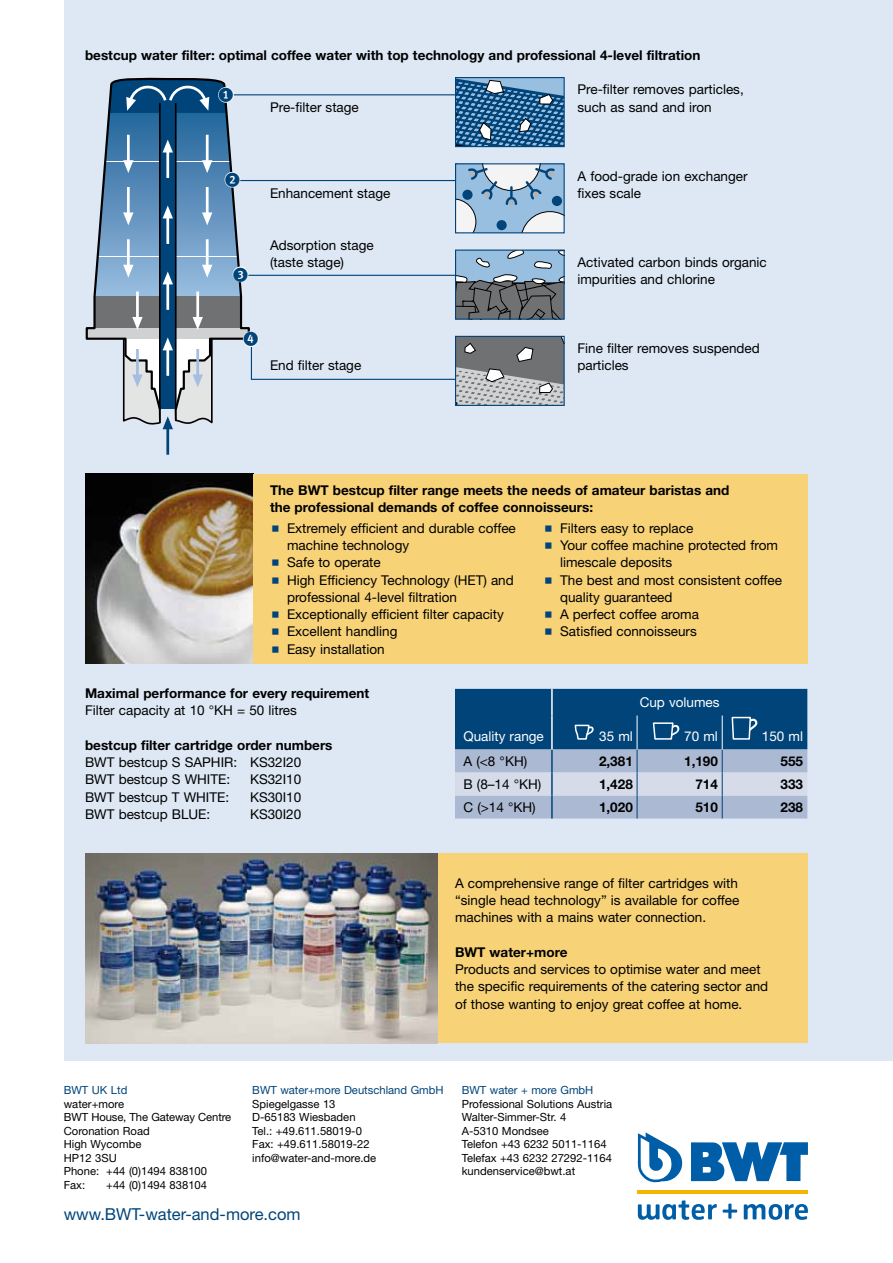
<style>
.page{position:relative;width:893px;height:1263px;background:#fff}
.page>*{position:absolute;margin:0;border:0;box-sizing:border-box;transform-origin:0 0}
.t1{font:21px "FF Dingbests";color:#00447a}
.t2{font:16.5px "Helvetica Neue LT Pro";color:#00447a}
.t3{font:13.5px/17.2px "Helvetica Neue LT Pro";color:#000}
.t4{font:700 13.5px/17.2px "Helvetica Neue LT Pro";color:#000}
.t5{font:13.5px "Helvetica Neue LT Pro";color:#fff}
.t6{font:11.25px/13.5px "Helvetica Neue LT Pro";color:#000}
.t7{font:11.25px "Helvetica Neue LT Pro";color:#00447a}
</style>
<div class="page">
<div style="left:64px;top:0;width:829px;height:1060px;background:#dde8f4"></div>
<div style="left:85px;top:853px;width:723px;height:190px;background:#f7d277"></div>
<img style="left:85px;top:853px;width:353px;height:190px">
<svg style="left:455px;top:689px;width:352px;height:129px"></svg>
<hr style="left:166px;top:428px;width:3px;height:27px;background:#00447a">
<svg style="left:85px;top:95px;width:166px;height:245px"></svg>
<svg style="left:122px;top:317px;width:91px;height:112px"></svg>
<hr style="left:206px;top:187px;width:3px;height:26px;background:#fff">
<svg style="left:202px;top:212px;width:10px;height:13px"></svg>
<hr style="left:127px;top:187px;width:3px;height:26px;background:#fff">
<svg style="left:123px;top:212px;width:10px;height:13px"></svg>
<hr style="left:166px;top:218px;width:3px;height:26px;background:#fff">
<svg style="left:163px;top:206px;width:10px;height:12px"></svg>
<hr style="left:236px;top:180px;width:224px;height:1px;background:#00447a">
<hr style="left:225px;top:94px;width:237px;height:1px;background:#00447a">
<hr style="left:242px;top:275px;width:221px;height:1px;background:#00447a">
<svg style="left:457px;top:79px;width:106px;height:66px;background:#4478a2"></svg>
<div style="left:455px;top:77px;width:110px;height:70px;border:1px solid #00447a"></div>
<svg style="left:457px;top:165px;width:106px;height:66px;background:#a3bfd7"></svg>
<div style="left:455px;top:163px;width:110px;height:70px;border:1px solid #00447a"></div>
<svg style="left:457px;top:252px;width:106px;height:66px;background:#798895"></svg>
<div style="left:455px;top:250px;width:110px;height:70px;border:1px solid #00447a"></div>
<div style="left:455px;top:336px;width:110px;height:70px;border:1px solid #00447a"></div>
<svg style="left:109px;top:77px;width:126px;height:36px;background:#31638a"></svg>
<svg style="left:224px;top:171px;width:17px;height:17px"></svg>
<svg style="left:232px;top:266px;width:17px;height:17px"></svg>
<svg style="left:242px;top:330px;width:322px;height:75px"></svg>
<img style="left:85px;top:474px;width:168px;height:190px">
<div style="left:253px;top:474px;width:555px;height:190px;background:#f7d277"></div>
<svg style="left:691px;top:1142px;width:117px;height:39px"></svg>
<svg style="left:638px;top:1132px;width:45px;height:51px"></svg>
<hr style="left:638px;top:1191px;width:170px;height:3px;background:#f0b600">
<svg style="left:723px;top:1203px;width:14px;height:15px"></svg>
<svg style="left:638px;top:1200px;width:79px;height:20px"></svg>
<svg style="left:744px;top:1204px;width:64px;height:16px"></svg>
<p class="t4" style="left:85px;top:46px;width:617px">bestcup water filter: optimal coffee water with top technology and professional 4-level filtration</p>
<h1 class="t1" style="left:217px;top:84px;width:20px">1</h1>
<p class="t3" style="left:577px;top:81px;width:168px">Pre-filter removes particles,</p>
<p class="t3" style="left:270px;top:98px;width:90px">Pre-filter stage</p>
<p class="t3" style="left:577px;top:98px;width:136px">such as sand and iron</p>
<h1 class="t1" style="left:223px;top:168px;width:20px">2</h1>
<h1 class="t1" style="left:231px;top:263px;width:20px">3</h1>
<p class="t3" style="left:270px;top:184px;width:122px">Enhancement stage</p>
<p class="t3" style="left:270px;top:236px;width:105px">Adsorption stage (taste stage)</p>
<h1 class="t1" style="left:242px;top:328px;width:20px">4</h1>
<p class="t3" style="left:270px;top:357px;width:93px">End filter stage</p>
<p class="t3" style="left:577px;top:167px;width:172px">A food-grade ion exchanger fixes scale</p>
<p class="t3" style="left:577px;top:253px;width:191px">Activated carbon binds organic impurities and chlorine</p>
<p class="t3" style="left:577px;top:339px;width:184px">Fine filter removes suspended particles</p>
<p class="t4" style="left:270px;top:481px;width:461px">The BWT bestcup filter range meets the needs of amateur baristas and the professional demands of coffee connoisseurs:</p>
<p class="t3" style="left:287px;top:519px;width:230px">Extremely efficient and durable coffee machine technology<br>Safe to operate<br>High Efficiency Technology (HET) and professional 4-level filtration<br>Exceptionally efficient filter capacity<br>Excellent handling<br>Easy installation</p>
<p class="t3" style="left:560px;top:519px;width:223px">Filters easy to replace<br>Your coffee machine protected from limescale deposits<br>The best and most consistent coffee quality guaranteed<br>A perfect coffee aroma<br>Satisfied connoisseurs</p>
<p class="t4" style="left:85px;top:684px;width:286px">Maximal performance for every requirement</p>
<p class="t3" style="left:85px;top:702px;width:213px">Filter capacity at 10 °KH = 50 litres</p>
<p class="t4" style="left:85px;top:736px;width:249px">bestcup filter cartridge order numbers</p>
<p class="t3" style="left:85px;top:753px;width:109px">BWT bestcup S saphir</p>
<p class="t3" style="left:233px;top:753px;width:69px">: KS32I20</p>
<p class="t3" style="left:85px;top:771px;width:109px">BWT bestcup S white</p>
<p class="t3" style="left:226px;top:771px;width:5px">:</p>
<p class="t3" style="left:250px;top:771px;width:53px">KS32I10</p>
<p class="t3" style="left:85px;top:788px;width:108px">BWT bestcup T white</p>
<p class="t3" style="left:225px;top:788px;width:5px">:</p>
<p class="t3" style="left:250px;top:788px;width:53px">KS30I10</p>
<p class="t3" style="left:85px;top:805px;width:97px">BWT bestcup blue</p>
<p class="t3" style="left:207px;top:805px;width:5px">:</p>
<p class="t3" style="left:250px;top:805px;width:53px">KS30I20</p>
<p class="t5" style="left:640px;top:694px;width:81px">Cup volumes</p>
<p class="t5" style="left:463px;top:728px;width:82px">Quality range</p>
<p class="t5" style="left:599px;top:728px;width:35px">35 ml</p>
<p class="t5" style="left:684px;top:728px;width:35px">70 ml</p>
<p class="t5" style="left:762px;top:728px;width:43px">150 ml</p>
<p class="t3" style="left:463px;top:752px;width:65px">A (&lt;8 °KH)</p>
<p class="t4" style="left:599px;top:752px;width:35px">2,381</p>
<p class="t4" style="left:684px;top:752px;width:35px">1,190</p>
<p class="t4" style="left:781px;top:752px;width:24px">555</p>
<p class="t3" style="left:463px;top:775px;width:79px">B (8–14 °KH)</p>
<p class="t4" style="left:599px;top:775px;width:35px">1,428</p>
<p class="t4" style="left:695px;top:775px;width:24px">714</p>
<p class="t4" style="left:781px;top:775px;width:24px">333</p>
<p class="t3" style="left:463px;top:798px;width:74px">C (&gt;14 °KH)</p>
<p class="t4" style="left:599px;top:798px;width:35px">1,020</p>
<p class="t4" style="left:695px;top:798px;width:24px">510</p>
<p class="t4" style="left:781px;top:798px;width:24px">238</p>
<p class="t3" style="left:455px;top:874px;width:286px;text-align:justify">A comprehensive range of filter cartridges with “single head technology” is available for coffee machines with a mains water connection.</p>
<p class="t4" style="left:455px;top:943px;width:114px">BWT water+more</p>
<p class="t3" style="left:455px;top:960px;width:315px">Products and services to optimise water and meet the specific requirements of the catering sector and of those wanting to enjoy great coffee at home.</p>
<p class="t7" style="left:64px;top:1083px;width:65px">BWT UK Ltd</p>
<p class="t6" style="left:64px;top:1097px;width:169px">water+more<br>BWT House, The Gateway Centre<br>Coronation Road<br>High Wycombe<br>HP12 3SU<br>Phone: +44 (0)1494 838100<br>Fax:</p>
<p class="t6" style="left:106px;top:1178px;width:102px">+44 (0)1494 838104</p>
<p class="t7" style="left:252px;top:1083px;width:193px">BWT water+more Deutschland GmbH</p>
<p class="t6" style="left:252px;top:1097px;width:126px">Spiegelgasse 13<br>D-65183 Wiesbaden<br>Tel.: +49.611.58019-0<br>Fax: +49.611.58019-22 info@water-and-more.de</p>
<p class="t2" style="left:64px;top:1204px;width:238px">www.BWT-water-and-more.com</p>
<p class="t7" style="left:462px;top:1083px;width:133px">BWT water + more GmbH</p>
<p class="t6" style="left:462px;top:1097px;width:152px">Professional Solutions Austria<br>Walter-Simmer-Str. 4<br>A-5310 Mondsee<br>Telefon +43 6232 5011-1164<br>Telefax +43 6232 27292-1164 kundenservice@bwt.at</p>
</div>
